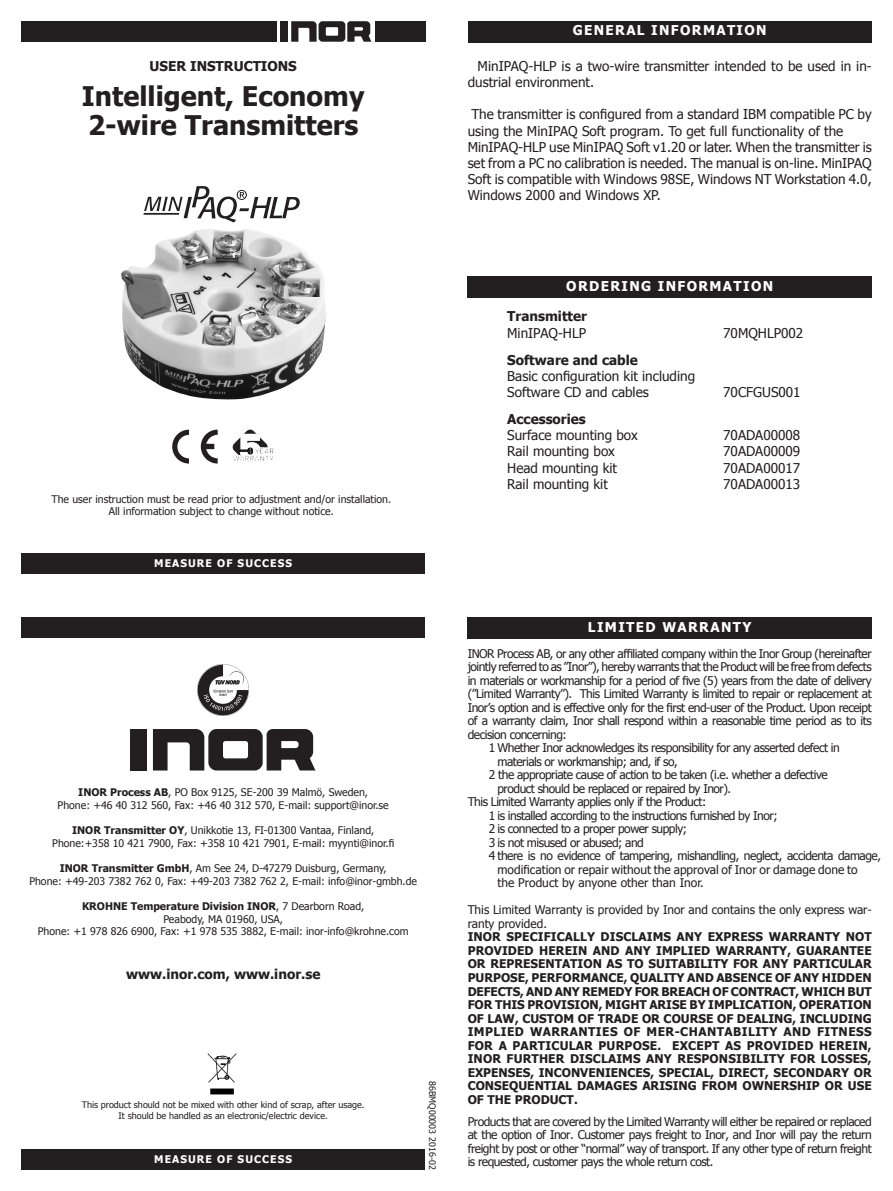
<style>
.page{position:relative;width:893px;height:1191px;background:#fff}
.page>*{position:absolute;margin:0;border:0;box-sizing:border-box;transform-origin:0 0}
.t1{font:700 27px "Tahoma";color:#231f20}
.t2{font:13.5px/16.2px "Tahoma";color:#231f20}
.heading_2{font:700 13.5px "Tahoma";color:#231f20}
.t3{font:700 13.5px "Tahoma";letter-spacing:.1em;color:#fff}
.heading_1{font:700 13.5px "Tahoma";color:#231f20}
.Brödtext{font:12px/13.5px "Tahoma";letter-spacing:-.04em;color:#231f20;text-align:justify}
.Brödtext-2{font:700 12px/13.5px "Tahoma";color:#231f20;text-align:justify}
.Brödtext-3{font:12px/13.5px "Tahoma";letter-spacing:-.005em;color:#231f20}
.Brödtext-4{font:12px/13.5px "Tahoma";color:#231f20}
.t4{font:10.5px "Tahoma";color:#231f20}
.t5{font:700 10.5px "Tahoma";color:#231f20}
.t6{font:700 10.5px "Tahoma";letter-spacing:.1em;color:#fff}
.t7{font:9px "Tahoma";color:#231f20}
.s1{font-weight:700}
.s2{font-weight:400}
</style>
<div class="page">
<div style="left:21px;top:553px;width:404px;height:21px;background:#231f20"></div>
<div style="left:468px;top:276px;width:404px;height:22px;background:#231f20"></div>
<div style="left:468px;top:21px;width:404px;height:21px;background:#231f20"></div>
<div style="left:468px;top:617px;width:404px;height:21px;background:#231f20"></div>
<svg style="left:143px;top:186px;width:157px;height:36px"></svg>
<img style="left:121px;top:229px;width:205px;height:171px">
<div style="left:130px;top:729px;width:16px;height:41px;background:#231f20"></div>
<svg style="left:153px;top:729px;width:162px;height:41px"></svg>
<div style="left:21px;top:617px;width:404px;height:20px;background:#231f20"></div>
<div style="left:21px;top:1149px;width:404px;height:20px;background:#231f20"></div>
<img style="left:207px;top:1053px;width:30px;height:42px">
<img style="left:198px;top:664px;width:50px;height:51px">
<div style="left:280px;top:21px;width:8px;height:21px;background:#231f20"></div>
<svg style="left:291px;top:21px;width:80px;height:21px"></svg>
<div style="left:21px;top:21px;width:255px;height:21px;background:#231f20"></div>
<div style="left:375px;top:21px;width:50px;height:21px;background:#231f20"></div>
<svg style="left:172px;top:429px;width:17px;height:34px"></svg>
<svg style="left:201px;top:429px;width:17px;height:34px"></svg>
<svg style="left:233px;top:429px;width:41px;height:32px"></svg>
<p class="heading_2" style="left:150px;top:57px;width:149px">USER INSTRUCTIONS</p>
<p class="t1" style="left:82px;top:77px;width:284px">Intelligent, Economy</p>
<p class="t1" style="left:88px;top:106px;width:272px">2-wire Transmitters</p>
<p class="t3" style="left:573px;top:20px;width:195px">GENERAL INFORMATION</p>
<p class="t2" style="left:468px;top:57px;width:406px;text-indent:10px">MinIPAQ-HLP is a two-wire transmitter intended to be used in in&shy;dustrial environment.</p>
<p class="t2" style="left:468px;top:106px;width:406px">The transmitter is configured from a standard IBM compatible PC by using the MinIPAQ Soft program. To get full functionality of the</p>
<p class="t2" style="left:468px;top:138px;width:406px;text-align:justify">MinIPAQ-HLP use MinIPAQ Soft v1.20 or later. When the transmitter is set from a PC no calibration is needed. The manual is on-line. MinIPAQ Soft is compatible with Windows 98SE, Windows NT Workstation 4.0, Windows 2000 and Windows XP.</p>
<p class="t4" style="left:52px;top:492px;width:341px">The user instruction must be read prior to adjustment and/or installation.</p>
<p class="t4" style="left:109px;top:504px;width:227px">All information subject to change without notice.</p>
<p class="t6" style="left:154px;top:556px;width:139px">MEASURE OF SUCCESS</p>
<p class="t4" style="left:78px;top:785px;width:291px"><span class="s1">INOR Process AB</span>, PO Box 9125, SE-200 39 Malmö, Sweden,</p>
<p class="t4" style="left:58px;top:798px;width:333px">Phone: +46 40 312 560, Fax: +46 40 312 570, E-mail: support@inor.se</p>
<p class="t4" style="left:72px;top:823px;width:304px"><span class="s1">INOR Transmitter OY</span>, Unikkotie 13, FI-01300 Vantaa, Finland,</p>
<p class="t4" style="left:52px;top:836px;width:344px">Phone:+358 10 421 7900, Fax: +358 10 421 7901, E-mail: myynti@inor.fi</p>
<p class="t4" style="left:60px;top:861px;width:328px"><span class="s1">INOR Transmitter GmbH</span>, Am See 24, D-47279 Duisburg, Germany,</p>
<p class="t4" style="left:29px;top:874px;width:389px">Phone: +49-203 7382 762 0, Fax: +49-203 7382 762 2, E-mail: info@inor-gmbh.de</p>
<p class="t5" style="left:82px;top:898px;width:284px">KROHNE Temperature Division INOR<span class="s2">, 7 Dearborn Road,</span></p>
<p class="t4" style="left:163px;top:911px;width:121px">Peabody, MA 01960, USA,</p>
<p class="t4" style="left:38px;top:924px;width:372px">Phone: +1 978 826 6900, Fax: +1 978 535 3882, E-mail: inor-info@krohne.com</p>
<p class="heading_2" style="left:126px;top:964px;width:196px">www.inor.com, www.inor.se</p>
<p class="t7" style="left:82px;top:1098px;width:284px">This product should not be mixed with other kind of scrap, after usage.</p>
<p class="t7" style="left:119px;top:1109px;width:211px">It should be handled as an electronic/electric device.</p>
<p class="t6" style="left:154px;top:1151px;width:139px">MEASURE OF SUCCESS</p>
<p class="t7" style="left:438px;top:1081px;width:90px;rotate:90deg">86BMQ00003 2016-02</p>
<p class="t3" style="left:566px;top:276px;width:208px">ORDERING INFORMATION</p>
<p class="heading_1" style="left:507px;top:307px;width:81px">Transmitter</p>
<p class="t2" style="left:507px;top:324px;width:81px">MinIPAQ-HLP</p>
<p class="t2" style="left:723px;top:324px;width:82px">70MQHLP002</p>
<p class="heading_2" style="left:507px;top:350px;width:132px">Software and cable</p>
<p class="t2" style="left:507px;top:367px;width:189px">Basic configuration kit including</p>
<p class="t2" style="left:507px;top:383px;width:143px">Software CD and cables</p>
<p class="t2" style="left:723px;top:383px;width:79px">70CFGUS001</p>
<p class="heading_2" style="left:507px;top:410px;width:80px">Accessories</p>
<p class="t2" style="left:507px;top:427px;width:132px">Surface mounting box</p>
<p class="t2" style="left:723px;top:427px;width:78px">70ADA00008</p>
<p class="t2" style="left:507px;top:443px;width:109px">Rail mounting box</p>
<p class="t2" style="left:723px;top:443px;width:78px">70ADA00009</p>
<p class="t2" style="left:507px;top:459px;width:111px">Head mounting kit</p>
<p class="t2" style="left:723px;top:459px;width:78px">70ADA00017</p>
<p class="t2" style="left:507px;top:475px;width:102px">Rail mounting kit</p>
<p class="t2" style="left:723px;top:475px;width:78px">70ADA00013</p>
<p class="t3" style="left:588px;top:617px;width:165px">LIMITED WARRANTY</p>
<p class="Brödtext" style="left:468px;top:646px;width:406px">INOR Process AB, or any other affiliated company within the Inor Group (hereinafter jointly referred to as ”Inor”), hereby warrants that the Product will be free from defects in materials or workmanship for a period of five (5) years from the date of delivery (”Limited Warranty”). This Limited Warranty is limited to repair or replacement at Inor’s option and is effective only for the first end-user of the Product. Upon receipt of a warranty claim, Inor shall respond within a reasonable time period as to its decision concerning:</p>
<p class="Brödtext" style="left:497px;top:740px;width:344px;text-indent:-9px">1 Whether Inor acknowledges its responsibility for any asserted defect in materials or workmanship; and, if so,</p>
<p class="Brödtext" style="left:497px;top:767px;width:332px;text-indent:-9px">2 the appropriate cause of action to be taken (i.e. whether a defective product should be replaced or repaired by Inor).</p>
<p class="Brödtext" style="left:468px;top:794px;width:240px">This Limited Warranty applies only if the Product:</p>
<p class="Brödtext" style="left:489px;top:808px;width:290px">1 is installed according to the instructions furnished by Inor;</p>
<p class="Brödtext" style="left:489px;top:821px;width:200px">2 is connected to a proper power supply;</p>
<p class="Brödtext" style="left:489px;top:835px;width:156px">3 is not misused or abused; and</p>
<p class="Brödtext-3" style="left:497px;top:848px;width:385px;text-indent:-9px">4 there is no evidence of tampering, mishandling, neglect, accidenta damage, modification or repair without the approval of Inor or damage done to<br>the Product by anyone other than Inor.</p>
<p class="Brödtext-4" style="left:468px;top:902px;width:406px">This Limited Warranty is provided by Inor and contains the only express war&shy;ranty provided.</p>
<p class="Brödtext-2" style="left:468px;top:929px;width:406px">INOR SPECIFICALLY DISCLAIMS ANY EXPRESS WARRANTY NOT PROVIDED HEREIN AND ANY IMPLIED WARRANTY, GUARANTEE OR REPRESENTATION AS TO SUITABILITY FOR ANY PARTICULAR PURPOSE, PERFORMANCE, QUALITY AND ABSENCE OF ANY HIDDEN DEFECTS, AND ANY REMEDY FOR BREACH OF CONTRACT, WHICH BUT FOR THIS PROVISION, MIGHT ARISE BY IMPLICATION, OPERATION OF LAW, CUSTOM OF TRADE OR COURSE OF DEALING, INCLUDING IMPLIED WARRANTIES OF MER-CHANTABILITY AND FITNESS FOR A PARTICULAR PURPOSE. EXCEPT AS PROVIDED HEREIN, INOR FURTHER DISCLAIMS ANY RESPONSIBILITY FOR LOSSES, EXPENSES, INCONVENIENCES, SPECIAL, DIRECT, SECONDARY OR CONSEQUENTIAL DAMAGES ARISING FROM OWNERSHIP OR USE OF THE PRODUCT.</p>
<p class="Brödtext" style="left:468px;top:1113px;width:405px">Products that are covered by the Limited Warranty will either be repaired or replaced at the option of Inor. Customer pays freight to Inor, and Inor will pay the return freight by post or other “normal” way of transport. If any other type of return freight is requested, customer pays the whole return cost.</p>
</div>
